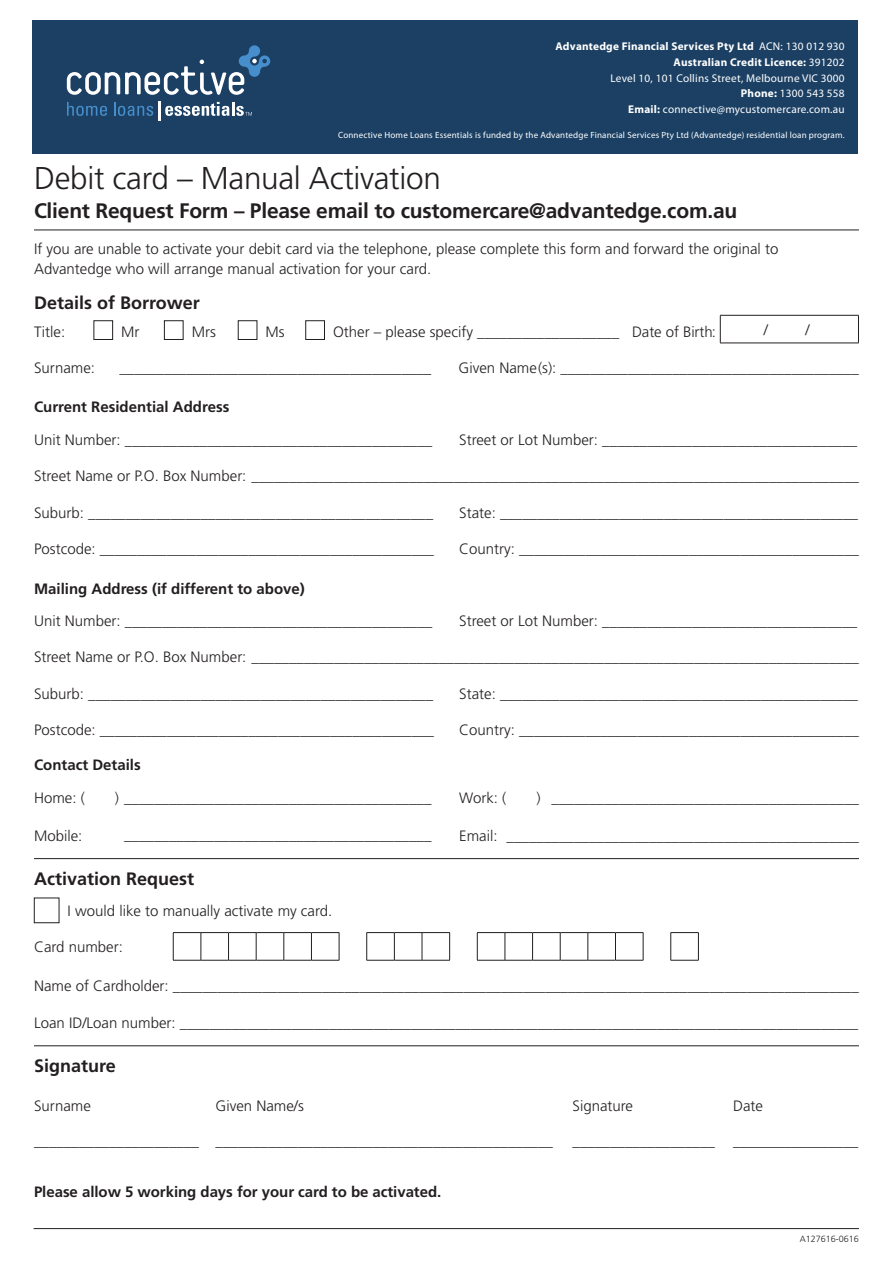
<style>
.page{position:relative;width:893px;height:1263px;background:#fff}
.page>*{position:absolute;margin:0;border:0;box-sizing:border-box;transform-origin:0 0}
.t1{font:300 31.5px "Frutiger";letter-spacing:-.01em;color:#231f20}
.t2{font:700 21px "Frutiger";letter-spacing:-.01em;color:#231f20}
.t3{font:700 18px "Frutiger";color:#231f20}
.t4{font:300 15px/19.5px "Frutiger";color:#231f20}
.t5{font:700 15px "Frutiger";color:#231f20}
.t6{font:11.25px/15.9px "Myriad Pro";letter-spacing:.02em;color:#fff;text-align:right}
.t7{font:9px "Myriad Pro";letter-spacing:.02em;color:#fff}
.t8{font:300 9px "Frutiger";color:#231f20}
.s1{font-weight:700}
</style>
<div class="page">
<hr style="left:34px;top:1228px;width:825px;height:1px;background:#231f20">
<hr style="left:34px;top:858px;width:825px;height:1px;background:#231f20">
<hr style="left:34px;top:1045px;width:825px;height:1px;background:#231f20">
<div style="left:94px;top:321px;width:19px;height:19px;border:1px solid #231f20"></div>
<div style="left:164px;top:321px;width:19px;height:19px;border:1px solid #231f20"></div>
<div style="left:238px;top:321px;width:19px;height:19px;border:1px solid #231f20"></div>
<div style="left:306px;top:321px;width:19px;height:19px;border:1px solid #231f20"></div>
<hr style="left:720px;top:315px;width:139px;height:1px;background:#231f20">
<svg style="left:720px;top:316px;width:1px;height:27px"></svg>
<svg style="left:858px;top:316px;width:1px;height:27px"></svg>
<hr style="left:720px;top:343px;width:139px;height:1px;background:#231f20">
<div style="left:34px;top:898px;width:25px;height:25px;border:1px solid #231f20"></div>
<svg style="left:173px;top:932px;width:167px;height:29px"></svg>
<svg style="left:366px;top:932px;width:84px;height:29px"></svg>
<svg style="left:477px;top:932px;width:167px;height:29px"></svg>
<svg style="left:670px;top:932px;width:29px;height:29px"></svg>
<hr style="left:34px;top:230px;width:825px;height:1px;background:#231f20">
<div style="left:32px;top:21px;width:825px;height:133px;background:#1b4064"></div>
<svg style="left:67px;top:45px;width:203px;height:50px"></svg>
<svg style="left:67px;top:102px;width:40px;height:14px"></svg>
<svg style="left:114px;top:101px;width:138px;height:20px"></svg>
<p class="t6" style="left:555px;top:38px;width:291px"><span class="s1">Advantedge Financial Services Pty Ltd</span> ACN: 130 012 930<br><span class="s1">Australian Credit Licence:</span> 391202<br>Level 10, 101 Collins Street, Melbourne VIC 3000<br><span class="s1">Phone:</span> 1300 543 558<br><span class="s1">Email:</span> connective@mycustomercare.com.au</p>
<p class="t7" style="left:338px;top:130px;width:508px">Connective Home Loans Essentials is funded by the Advantedge Financial Services Pty Ltd (Advantedge) residential loan program.</p>
<h1 class="t1" style="left:34px;top:160px;width:408px">Debit card – Manual Activation</h1>
<h2 class="t2" style="left:34px;top:198px;width:705px">Client Request Form – Please email to customercare@advantedge.com.au</h2>
<p class="t4" style="left:34px;top:239px;width:746px">If you are unable to activate your debit card via the telephone, please complete this form and forward the original to<br>Advantedge who will arrange manual activation for your card.</p>
<p class="t3" style="left:34px;top:292px;width:167px">Details of Borrower</p>
<p class="t4" style="left:34px;top:322px;width:33px">Title:</p>
<p class="t4" style="left:121px;top:322px;width:20px">Mr</p>
<p class="t4" style="left:192px;top:322px;width:26px">Mrs</p>
<p class="t4" style="left:265px;top:322px;width:21px">Ms</p>
<p class="t4" style="left:333px;top:322px;width:384px">Other – please specify ___________________ Date of Birth:</p>
<p class="t4" style="left:764px;top:320px;width:6px">/</p>
<p class="t4" style="left:805px;top:320px;width:6px">/</p>
<p class="t4" style="left:34px;top:358px;width:63px">Surname:</p>
<p class="t4" style="left:120px;top:358px;width:313px">__________________________________________</p>
<p class="t4" style="left:459px;top:358px;width:402px">Given Name(s): ________________________________________</p>
<p class="t5" style="left:34px;top:398px;width:197px">Current Residential Address</p>
<p class="t4" style="left:34px;top:430px;width:400px">Unit Number: _________________________________________</p>
<p class="t4" style="left:459px;top:430px;width:400px">Street or Lot Number: __________________________________</p>
<p class="t4" style="left:34px;top:466px;width:826px">Street Name or P.O. Box Number: _________________________________________________________________________________</p>
<p class="t4" style="left:34px;top:503px;width:401px">Suburb: ______________________________________________</p>
<p class="t4" style="left:459px;top:503px;width:400px">State: ________________________________________________</p>
<p class="t4" style="left:34px;top:539px;width:402px">Postcode: _____________________________________________</p>
<p class="t4" style="left:459px;top:539px;width:401px">Country: ______________________________________________</p>
<p class="t5" style="left:34px;top:579px;width:272px">Mailing Address (if different to above)</p>
<p class="t4" style="left:34px;top:611px;width:400px">Unit Number: _________________________________________</p>
<p class="t4" style="left:459px;top:611px;width:400px">Street or Lot Number: __________________________________</p>
<p class="t4" style="left:34px;top:647px;width:826px">Street Name or P.O. Box Number: _________________________________________________________________________________</p>
<p class="t4" style="left:34px;top:684px;width:401px">Suburb: ______________________________________________</p>
<p class="t4" style="left:459px;top:684px;width:400px">State: ________________________________________________</p>
<p class="t4" style="left:34px;top:720px;width:402px">Postcode: _____________________________________________</p>
<p class="t4" style="left:459px;top:720px;width:401px">Country: ______________________________________________</p>
<p class="t5" style="left:34px;top:756px;width:108px">Contact Details</p>
<p class="t4" style="left:34px;top:788px;width:52px">Home: (</p>
<p class="t4" style="left:115px;top:788px;width:318px">) _________________________________________</p>
<p class="t4" style="left:459px;top:788px;width:49px">Work: (</p>
<p class="t4" style="left:536px;top:788px;width:324px">) _________________________________________</p>
<p class="t4" style="left:34px;top:826px;width:50px">Mobile:</p>
<p class="t4" style="left:124px;top:825px;width:309px">_________________________________________</p>
<p class="t4" style="left:459px;top:826px;width:401px">Email: _______________________________________________</p>
<p class="t3" style="left:34px;top:868px;width:162px">Activation Request</p>
<p class="t4" style="left:68px;top:900px;width:266px">I would like to manually activate my card.</p>
<p class="t4" style="left:34px;top:937px;width:90px">Card number:</p>
<p class="t4" style="left:34px;top:976px;width:826px">Name of Cardholder: ____________________________________________________________________________________________</p>
<p class="t4" style="left:34px;top:1013px;width:826px">Loan ID/Loan number: ___________________________________________________________________________________________</p>
<p class="t3" style="left:34px;top:1055px;width:83px">Signature</p>
<p class="t4" style="left:34px;top:1096px;width:58px">Surname</p>
<p class="t4" style="left:216px;top:1096px;width:90px">Given Name/s</p>
<p class="t4" style="left:573px;top:1096px;width:62px">Signature</p>
<p class="t4" style="left:733px;top:1096px;width:31px">Date</p>
<p class="t4" style="left:34px;top:1131px;width:520px">______________________ _____________________________________________</p>
<p class="t4" style="left:573px;top:1131px;width:287px">___________________ _________________</p>
<p class="t5" style="left:34px;top:1183px;width:409px">Please allow 5 working days for your card to be activated.</p>
<p class="t8" style="left:800px;top:1234px;width:61px">A127616-0616</p>
</div>
